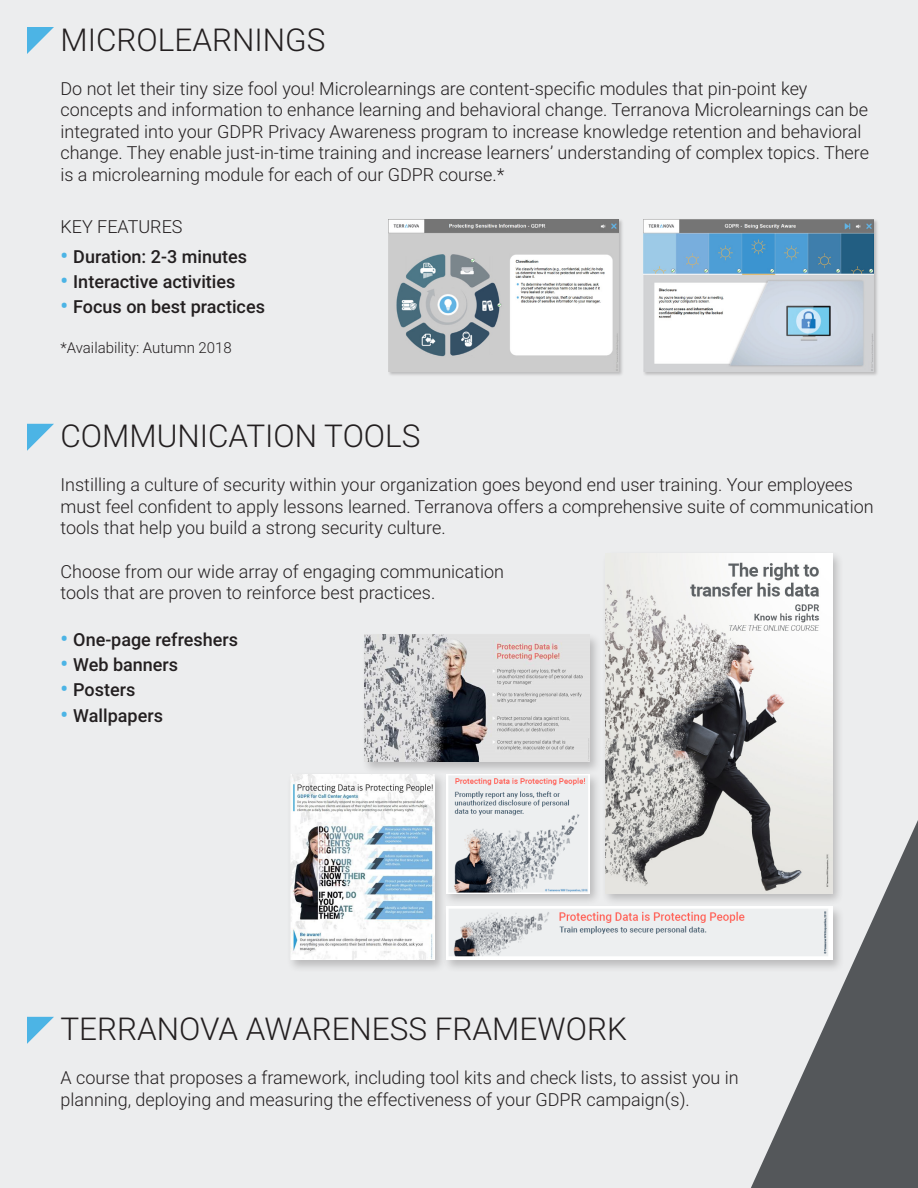
<style>
.page{position:relative;width:918px;height:1188px;background:#ecedee}
.page>*{position:absolute;margin:0;border:0;box-sizing:border-box;transform-origin:0 0}
.t1{font:300 31.5px "Roboto";color:#231f20}
.t2{font:300 18px/21.6px "Roboto";color:#231f20}
.t3{font:500 18px "Roboto";color:#231f20}
.t4{font:300 15px "Roboto";color:#231f20}
.s1{font-weight:700;font-size:21px;color:#4cb4e5}
</style>
<div class="page">
<svg style="left:751px;top:820px;width:167px;height:368px;fill:#54575a"></svg>
<svg style="left:27px;top:27px;width:27px;height:27px"></svg>
<svg style="left:27px;top:424px;width:27px;height:27px"></svg>
<div style="left:643px;top:218px;width:236px;height:159px;background:#231f20;opacity:.25"></div>
<img style="left:644px;top:220px;width:230px;height:151px">
<svg style="left:27px;top:1017px;width:27px;height:27px"></svg>
<div style="left:388px;top:218px;width:236px;height:159px;background:#231f20;opacity:.25"></div>
<img style="left:389px;top:220px;width:230px;height:151px">
<div style="left:361px;top:632px;width:241px;height:143px;background:#231f20;opacity:.25"></div>
<img style="left:365px;top:635px;width:225px;height:126px">
<div style="left:601px;top:551px;width:244px;height:355px;background:#231f20;opacity:.25"></div>
<img style="left:605px;top:554px;width:227px;height:339px">
<div style="left:442px;top:771px;width:160px;height:135px;background:#231f20;opacity:.25"></div>
<img style="left:447px;top:774px;width:143px;height:119px">
<div style="left:442px;top:904px;width:402px;height:70px;background:#231f20;opacity:.25"></div>
<img style="left:447px;top:907px;width:385px;height:53px">
<div style="left:286px;top:771px;width:161px;height:203px;background:#231f20;opacity:.25"></div>
<img style="left:290px;top:774px;width:145px;height:186px">
<p class="t1" style="left:60px;top:17px;width:266px">MICROLEARNINGS</p>
<p class="t2" style="left:60px;top:77px;width:810px">Do not let their tiny size fool you! Microlearnings are content-specific modules that pin-point key concepts and information to enhance learning and behavioral change. Terranova Microlearnings can be integrated into your GDPR Privacy Awareness program to increase knowledge retention and behavioral change. They enable just-in-time training and increase learners’ understanding of complex topics. There is a microlearning module for each of our GDPR course.*</p>
<p class="t2" style="left:60px;top:215px;width:124px">KEY FEATURES</p>
<p class="t3" style="left:60px;top:243px;width:188px"><span class="s1">•</span> Duration: 2-3 minutes</p>
<p class="t3" style="left:60px;top:269px;width:177px"><span class="s1">•</span> Interactive activities</p>
<p class="t3" style="left:60px;top:294px;width:206px"><span class="s1">•</span> Focus on best practices</p>
<p class="t4" style="left:60px;top:337px;width:173px">*Availability: Autumn 2018</p>
<p class="t1" style="left:60px;top:414px;width:362px">COMMUNICATION TOOLS</p>
<p class="t2" style="left:60px;top:473px;width:815px">Instilling a culture of security within your organization goes beyond end user training. Your employees must feel confident to apply lessons learned. Terranova offers a comprehensive suite of communication tools that help you build a strong security culture.</p>
<p class="t2" style="left:60px;top:560px;width:445px">Choose from our wide array of engaging communication</p>
<p class="t2" style="left:60px;top:581px;width:376px">tools that are proven to reinforce best practices.</p>
<p class="t3" style="left:60px;top:627px;width:179px"><span class="s1">•</span> One-page refreshers</p>
<p class="t3" style="left:60px;top:652px;width:119px"><span class="s1">•</span> Web banners</p>
<p class="t3" style="left:60px;top:677px;width:76px"><span class="s1">•</span> Posters</p>
<p class="t3" style="left:60px;top:703px;width:104px"><span class="s1">•</span> Wallpapers</p>
<p class="t1" style="left:60px;top:1007px;width:568px">TERRANOVA AWARENESS FRAMEWORK</p>
<p class="t2" style="left:60px;top:1066px;width:680px">A course that proposes a framework, including tool kits and check lists, to assist you in planning, deploying and measuring the effectiveness of your GDPR campaign(s).</p>
</div>
